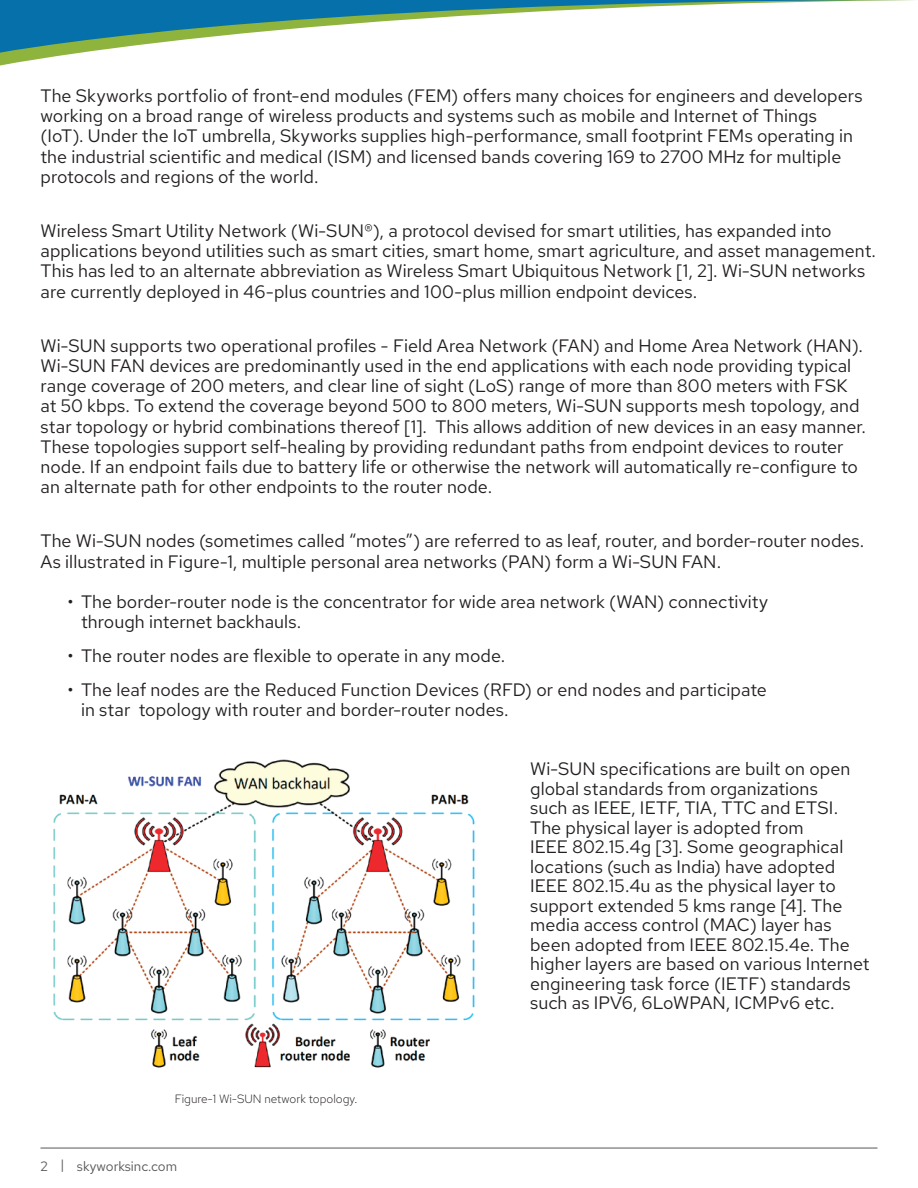
<style>
.page{position:relative;width:918px;height:1188px;background:#fff}
.page>*{position:absolute;margin:0;border:0;box-sizing:border-box;transform-origin:0 0}
._2-Body{font:18px/20.2px "Red Hat Text";color:#231f20}
.t1{font:13.5px "Red Hat Text";color:#57585a}
.t2{font:300 12px "Red Hat Text";color:#231f20}
</style>
<div class="page">
<hr style="left:40px;top:1148px;width:838px;height:1px;background:#57585a">
<svg style="left:0;top:55px;width:64px;height:11px"></svg>
<svg style="left:0;top:0;width:914px;height:55px"></svg>
<img style="left:53px;top:759px;width:422px;height:309px">
<p class="_2-Body" style="left:40px;top:85px;width:824px">The Skyworks portfolio of front-end modules (FEM) offers many choices for engineers and developers working on a broad range of wireless products and systems such as mobile and Internet of Things (IoT). Under the IoT umbrella, Skyworks supplies high-performance, small footprint FEMs operating in the industrial scientific and medical (ISM) and licensed bands covering 169 to 2700 MHz for multiple protocols and regions of the world.</p>
<p class="_2-Body" style="left:40px;top:220px;width:837px">Wireless Smart Utility Network (Wi-SUN®), a protocol devised for smart utilities, has expanded into applications beyond utilities such as smart cities, smart home, smart agriculture, and asset management.<br>This has led to an alternate abbreviation as Wireless Smart Ubiquitous Network [1, 2]. Wi-SUN networks are currently deployed in 46-plus countries and 100-plus million endpoint devices.</p>
<p class="_2-Body" style="left:40px;top:335px;width:827px">Wi-SUN supports two operational profiles - Field Area Network (FAN) and Home Area Network (HAN).<br>Wi-SUN FAN devices are predominantly used in the end applications with each node providing typical range coverage of 200 meters, and clear line of sight (LoS) range of more than 800 meters with FSK at 50 kbps. To extend the coverage beyond 500 to 800 meters, Wi-SUN supports mesh topology, and star topology or hybrid combinations thereof [1]. This allows addition of new devices in an easy manner.<br>These topologies support self-healing by providing redundant paths from endpoint devices to router node. If an endpoint fails due to battery life or otherwise the network will automatically re-configure to an alternate path for other endpoints to the router node.</p>
<p class="_2-Body" style="left:40px;top:531px;width:825px">The Wi-SUN nodes (sometimes called “motes”) are referred to as leaf, router, and border-router nodes.<br>As illustrated in Figure-1, multiple personal area networks (PAN) form a Wi-SUN FAN.</p>
<p class="_2-Body" style="left:81px;top:591px;width:689px;text-indent:-14px">• The border-router node is the concentrator for wide area network (WAN) connectivity through internet backhauls.</p>
<p class="_2-Body" style="left:68px;top:645px;width:439px">• The router nodes are flexible to operate in any mode.</p>
<p class="_2-Body" style="left:81px;top:679px;width:687px;text-indent:-14px">• The leaf nodes are the Reduced Function Devices (RFD) or end nodes and participate in star topology with router and border-router nodes.</p>
<p class="t2" style="left:175px;top:1091px;width:184px">Figure-1 Wi-SUN network topology.</p>
<p class="t1" style="left:40px;top:1157px;width:138px">2 | skyworksinc.com</p>
<p class="_2-Body" style="left:530px;top:759px;width:341px;line-height:19.5px">Wi-SUN specifications are built on open global standards from organizations<br>such as IEEE, IETF, TIA, TTC and ETSI.<br>The physical layer is adopted from<br>IEEE 802.15.4g [3]. Some geographical locations (such as India) have adopted IEEE 802.15.4u as the physical layer to support extended 5 kms range [4]. The media access control (MAC) layer has been adopted from IEEE 802.15.4e. The higher layers are based on various Internet engineering task force (IETF) standards such as IPV6, 6LoWPAN, ICMPv6 etc.</p>
</div>
